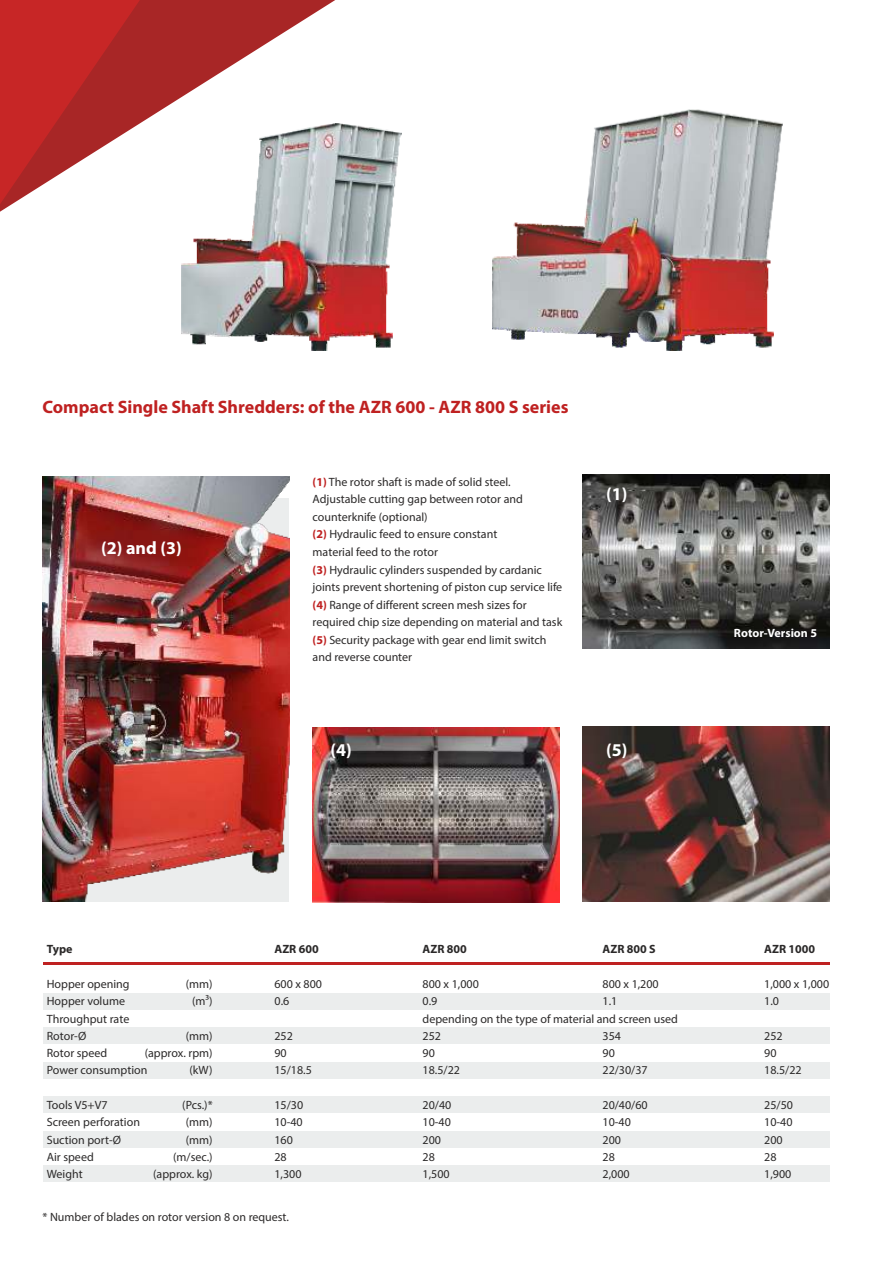
<style>
.page{position:relative;width:890px;height:1263px;background:#fff}
.page>*{position:absolute;margin:0;border:0;box-sizing:border-box;transform-origin:0 0}
.t1{font:700 18px "Myriad Pro";color:#bf2121}
.t2{font:700 18px "Myriad Pro";color:#fff}
.t3{font:12px/17.2px "Myriad Pro";color:#2b2929}
.t4{font:700 12px "Myriad Pro";color:#2b2929}
.t5{font:700 12px "Myriad Pro";color:#fff}
.s1{font-weight:700;color:#bf2121}
</style>
<div class="page">
<img style="left:312px;top:727px;width:247px;height:175px">
<img style="left:493px;top:110px;width:289px;height:240px">
<img style="left:181px;top:127px;width:221px;height:223px">
<div style="left:43px;top:993px;width:786px;height:17px;background:#ebeded"></div>
<div style="left:43px;top:1028px;width:786px;height:16px;background:#ebeded"></div>
<div style="left:43px;top:1062px;width:786px;height:16px;background:#ebeded"></div>
<div style="left:43px;top:1096px;width:786px;height:17px;background:#ebeded"></div>
<div style="left:43px;top:1131px;width:786px;height:16px;background:#ebeded"></div>
<div style="left:43px;top:1165px;width:786px;height:17px;background:#ebeded"></div>
<img style="left:583px;top:474px;width:246px;height:175px">
<img style="left:43px;top:476px;width:246px;height:426px">
<img style="left:583px;top:727px;width:246px;height:175px">
<hr style="left:43px;top:963px;width:786px;height:2px;background:#bf2121">
<svg style="left:154px;top:0;width:213px;height:223px"></svg>
<svg style="left:0;top:0;width:154px;height:212px"></svg>
<h1 class="t1" style="left:43px;top:399px;width:527px">Compact Single Shaft Shredders: of the AZR 600 - AZR 800 S series</h1>
<h1 class="t2" style="left:101px;top:540px;width:82px">(2) and (3)</h1>
<p class="t3" style="left:312px;top:474px;width:200px"><span class="s1">(1)</span> The rotor shaft is made of solid steel.</p>
<p class="t3" style="left:312px;top:492px;width:212px">Adjustable cutting gap between rotor and counterknife (optional)</p>
<p class="t3" style="left:312px;top:544px;width:127px">material feed to the rotor</p>
<p class="t3" style="left:312px;top:579px;width:251px">joints prevent shortening of piston cup service life</p>
<p class="t3" style="left:312px;top:614px;width:251px">required chip size depending on material and task</p>
<p class="t3" style="left:312px;top:649px;width:101px">and reverse counter</p>
<p class="t3" style="left:312px;top:527px;width:186px"><span class="s1">(2)</span> Hydraulic feed to ensure constant</p>
<p class="t3" style="left:312px;top:562px;width:231px"><span class="s1">(3)</span> Hydraulic cylinders suspended by cardanic</p>
<p class="t3" style="left:312px;top:597px;width:215px"><span class="s1">(4)</span> Range of different screen mesh sizes for</p>
<p class="t3" style="left:312px;top:632px;width:235px"><span class="s1">(5)</span> Security package with gear end limit switch</p>
<h1 class="t2" style="left:606px;top:486px;width:23px">(1)</h1>
<h1 class="t2" style="left:330px;top:742px;width:23px">(4)</h1>
<h1 class="t2" style="left:606px;top:742px;width:23px">(5)</h1>
<p class="t5" style="left:734px;top:628px;width:85px">Rotor-Version 5</p>
<p class="t4" style="left:47px;top:944px;width:27px">Type</p>
<p class="t4" style="left:274px;top:944px;width:46px">AZR 600</p>
<p class="t4" style="left:422px;top:944px;width:46px">AZR 800</p>
<p class="t4" style="left:602px;top:944px;width:55px">AZR 800 S</p>
<p class="t4" style="left:764px;top:944px;width:52px">AZR 1000</p>
<p class="t3" style="left:47px;top:976px;width:84px">Hopper opening</p>
<p class="t3" style="left:764px;top:976px;width:66px">1,000 x 1,000</p>
<p class="t3" style="left:47px;top:993px;width:80px">Hopper volume</p>
<p class="t3" style="left:192px;top:993px;width:22px">(m³)</p>
<p class="t3" style="left:274px;top:993px;width:16px">0.6</p>
<p class="t3" style="left:422px;top:993px;width:16px">0.9</p>
<p class="t3" style="left:602px;top:993px;width:16px">1.1</p>
<p class="t3" style="left:764px;top:993px;width:16px">1.0</p>
<p class="t3" style="left:47px;top:1011px;width:84px">Throughput rate</p>
<p class="t3" style="left:422px;top:1011px;width:257px">depending on the type of material and screen used</p>
<p class="t3" style="left:47px;top:1028px;width:41px">Rotor-Ø</p>
<p class="t3" style="left:186px;top:1028px;width:28px">(mm)</p>
<p class="t3" style="left:274px;top:1028px;width:20px">252</p>
<p class="t3" style="left:422px;top:1028px;width:20px">252</p>
<p class="t3" style="left:602px;top:1028px;width:20px">354</p>
<p class="t3" style="left:764px;top:1028px;width:20px">252</p>
<p class="t3" style="left:47px;top:1045px;width:62px">Rotor speed</p>
<p class="t3" style="left:145px;top:1045px;width:69px">(approx. rpm)</p>
<p class="t3" style="left:274px;top:1045px;width:14px">90</p>
<p class="t3" style="left:422px;top:1045px;width:14px">90</p>
<p class="t3" style="left:602px;top:1045px;width:14px">90</p>
<p class="t3" style="left:764px;top:1045px;width:14px">90</p>
<p class="t3" style="left:47px;top:1063px;width:102px">Power consumption</p>
<p class="t3" style="left:189px;top:1063px;width:25px">(kW)</p>
<p class="t3" style="left:274px;top:1063px;width:39px">15/18.5</p>
<p class="t3" style="left:422px;top:1063px;width:39px">18.5/22</p>
<p class="t3" style="left:602px;top:1063px;width:47px">22/30/37</p>
<p class="t3" style="left:764px;top:1063px;width:39px">18.5/22</p>
<p class="t3" style="left:47px;top:1097px;width:62px">Tools V5+V7</p>
<p class="t3" style="left:182px;top:1097px;width:32px">(Pcs.)*</p>
<p class="t3" style="left:274px;top:1097px;width:30px">15/30</p>
<p class="t3" style="left:422px;top:1097px;width:30px">20/40</p>
<p class="t3" style="left:602px;top:1097px;width:47px">20/40/60</p>
<p class="t3" style="left:764px;top:1097px;width:30px">25/50</p>
<p class="t3" style="left:47px;top:1115px;width:95px">Screen perforation</p>
<p class="t3" style="left:186px;top:1115px;width:28px">(mm)</p>
<p class="t3" style="left:274px;top:1115px;width:30px">10-40</p>
<p class="t3" style="left:422px;top:1115px;width:30px">10-40</p>
<p class="t3" style="left:602px;top:1115px;width:30px">10-40</p>
<p class="t3" style="left:764px;top:1115px;width:30px">10-40</p>
<p class="t3" style="left:47px;top:1132px;width:76px">Suction port-Ø</p>
<p class="t3" style="left:186px;top:1132px;width:28px">(mm)</p>
<p class="t3" style="left:274px;top:1132px;width:20px">160</p>
<p class="t3" style="left:422px;top:1132px;width:20px">200</p>
<p class="t3" style="left:602px;top:1132px;width:20px">200</p>
<p class="t3" style="left:764px;top:1132px;width:20px">200</p>
<p class="t3" style="left:47px;top:1149px;width:48px">Air speed</p>
<p class="t3" style="left:173px;top:1149px;width:41px">(m/sec.)</p>
<p class="t3" style="left:274px;top:1149px;width:14px">28</p>
<p class="t3" style="left:422px;top:1149px;width:14px">28</p>
<p class="t3" style="left:602px;top:1149px;width:14px">28</p>
<p class="t3" style="left:764px;top:1149px;width:14px">28</p>
<p class="t3" style="left:47px;top:1167px;width:37px">Weight</p>
<p class="t3" style="left:153px;top:1167px;width:61px">(approx. kg)</p>
<p class="t3" style="left:274px;top:1167px;width:29px">1,300</p>
<p class="t3" style="left:422px;top:1167px;width:29px">1,500</p>
<p class="t3" style="left:602px;top:1167px;width:29px">2,000</p>
<p class="t3" style="left:764px;top:1167px;width:29px">1,900</p>
<p class="t3" style="left:186px;top:976px;width:28px">(mm)</p>
<p class="t3" style="left:274px;top:976px;width:49px">600 x 800</p>
<p class="t3" style="left:422px;top:976px;width:58px">800 x 1,000</p>
<p class="t3" style="left:602px;top:976px;width:58px">800 x 1,200</p>
<p class="t3" style="left:43px;top:1209px;width:248px">* Number of blades on rotor version 8 on request.</p>
</div>
